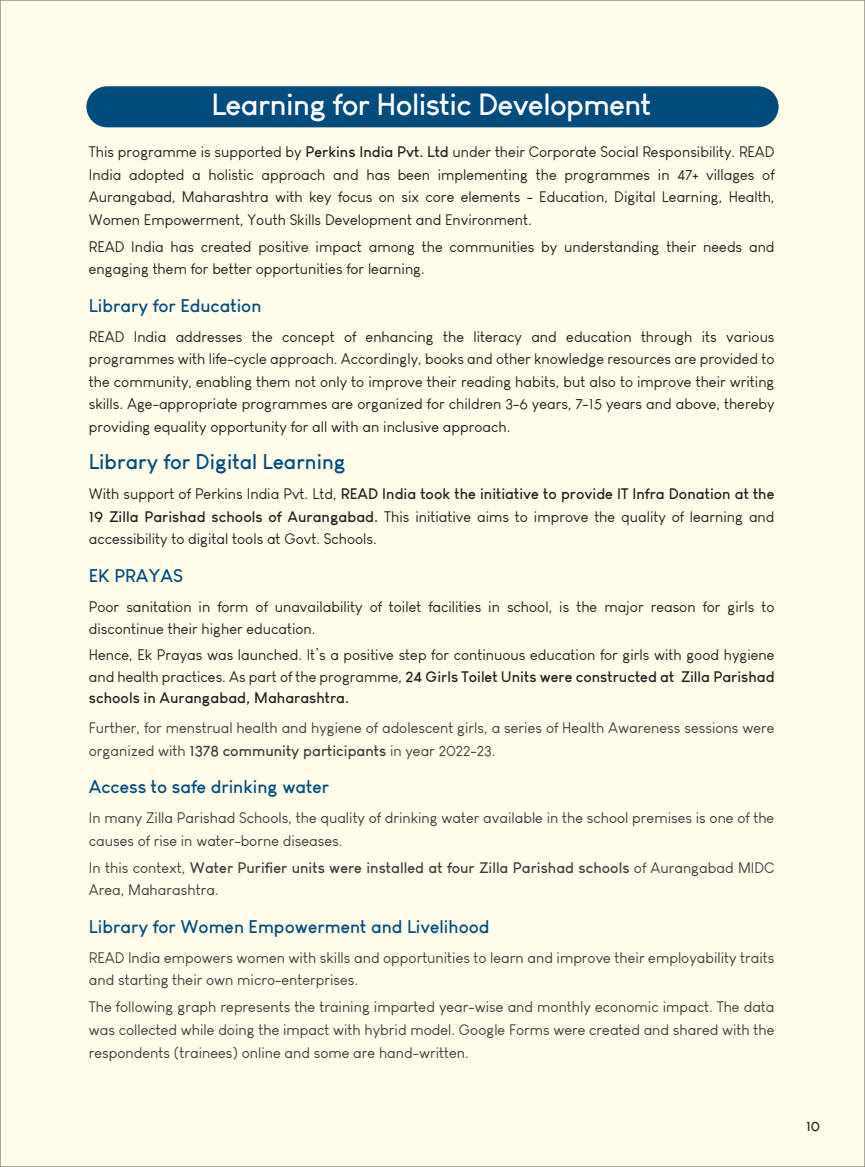
<style>
.page{position:relative;width:865px;height:1167px;background:#fff}
.page>*{position:absolute;margin:0;border:0;box-sizing:border-box;transform-origin:0 0}
.t1{font:700 30px "Louis George Cafe";letter-spacing:-.02em;color:#fff}
.t2{font:700 21px "Louis George Cafe";color:#014c7f}
.t3{font:700 18px "Louis George Cafe";color:#014c7f}
.t4{font:15px/22.5px "Louis George Cafe";color:#231f20;text-align:justify}
.t5{font:15px/22.5px "Louis George Cafe";color:#3e3e3f}
.t6{font:700 15px/22.5px "Louis George Cafe";color:#3e3e3f}
.t7{font:700 13.5px "Louis George Cafe";color:#231f20}
.s1{font-weight:700}
.s2{font-weight:400}
</style>
<div class="page">
<div style="left:0;top:0;width:864px;height:1166px;background:#fffde9"></div>
<div style="left:86px;top:86px;width:692px;height:41px;background:#014c7f;border-radius:21px"></div>
<h1 class="t1" style="left:211px;top:85px;width:441px">Learning for Holistic Development</h1>
<p class="t4" style="left:89px;top:141px;width:687px">This programme is supported by <span class="s1">Perkins India Pvt. Ltd</span> under their Corporate Social Responsibility. READ India adopted a holistic approach and has been implementing the programmes in 47+ villages of Aurangabad, Maharashtra with key focus on six core elements - Education, Digital Learning, Health, Women Empowerment, Youth Skills Development and Environment.</p>
<p class="t4" style="left:89px;top:235px;width:687px">READ India has created positive impact among the communities by understanding their needs and engaging them for better opportunities for learning.</p>
<p class="t3" style="left:89px;top:294px;width:174px">Library for Education</p>
<p class="t4" style="left:89px;top:325px;width:687px">READ India addresses the concept of enhancing the literacy and education through its various programmes with life-cycle approach. Accordingly, books and other knowledge resources are provided to the community, enabling them not only to improve their reading habits, but also to improve their writing skills. Age-appropriate programmes are organized for children 3-6 years, 7-15 years and above, thereby providing equality opportunity for all with an inclusive approach.</p>
<h2 class="t2" style="left:89px;top:448px;width:258px">Library for Digital Learning</h2>
<p class="t4" style="left:89px;top:483px;width:687px">With support of Perkins India Pvt. Ltd, <span class="s1">READ India took the initiative to provide IT Infra Donation at the 19 Zilla Parishad schools of Aurangabad.</span> This initiative aims to improve the quality of learning and accessibility to digital tools at Govt. Schools.</p>
<p class="t3" style="left:89px;top:564px;width:95px">EK PRAYAS</p>
<p class="t4" style="left:89px;top:595px;width:687px;line-height:21.8px">Poor sanitation in form of unavailability of toilet facilities in school, is the major reason for girls to discontinue their higher education.</p>
<p class="t4" style="left:89px;top:643px;width:687px;line-height:21.8px">Hence, Ek Prayas was launched. It’s a positive step for continuous education for girls with good hygiene and health practices. As part of the programme, <span class="s1">24 Girls Toilet Units were constructed at Zilla Parishad schools in Aurangabad, Maharashtra.</span></p>
<p class="t5" style="left:89px;top:717px;width:687px">Further, for menstrual health and hygiene of adolescent girls, a series of Health Awareness sessions were organized with <span class="s1">1378 community participants</span> in year 2022-23.</p>
<p class="t3" style="left:89px;top:775px;width:242px">Access to safe drinking water</p>
<p class="t5" style="left:89px;top:807px;width:686px">In many Zilla Parishad Schools, the quality of drinking water available in the school premises is one of the causes of rise in water-borne diseases.</p>
<p class="t6" style="left:89px;top:856px;width:687px"><span class="s2">In this context,</span> Water Purifier units were installed at four Zilla Parishad schools <span class="s2">of Aurangabad MIDC<br>Area, Maharashtra.</span></p>
<p class="t3" style="left:89px;top:915px;width:402px">Library for Women Empowerment and Livelihood</p>
<p class="t5" style="left:89px;top:946px;width:687px">READ India empowers women with skills and opportunities to learn and improve their employability traits and starting their own micro-enterprises.</p>
<p class="t5" style="left:89px;top:996px;width:687px;text-align:justify">The following graph represents the training imparted year-wise and monthly economic impact. The data was collected while doing the impact with hybrid model. Google Forms were created and shared with the respondents (trainees) online and some are hand-written.</p>
<p class="t7" style="left:806px;top:1117px;width:15px">10</p>
</div>
